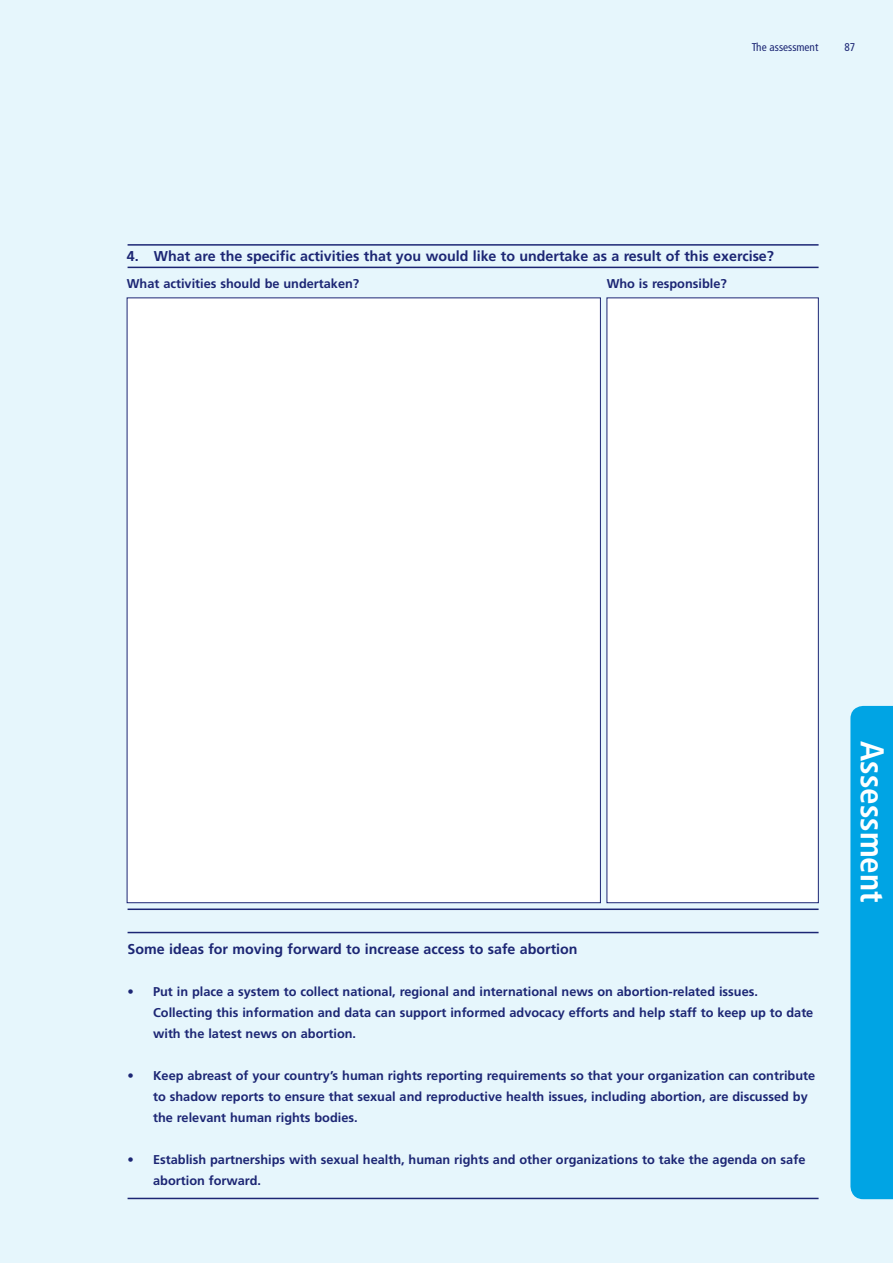
<style>
.page{position:relative;width:893px;height:1263px;background:#e6f6fc}
.page>*{position:absolute;margin:0;border:0;box-sizing:border-box;transform-origin:0 0}
.t1{font:700 condensed 33px "Frutiger";color:#fff}
.t2{font:700 14.25px "Frutiger";color:#1c2674}
.t3{font:700 12.75px/21px "Frutiger";color:#1c2674}
.t4{font:condensed 11.25px "Frutiger";color:#1c2674}
</style>
<div class="page">
<div style="left:850px;top:706px;width:43px;height:493px;background:#00a4e4"></div>
<hr style="left:128px;top:244px;width:691px;height:2px;background:#1c2674">
<hr style="left:128px;top:908px;width:691px;height:2px;background:#1c2674">
<hr style="left:128px;top:267px;width:691px;height:1px;background:#1c2674">
<hr style="left:128px;top:932px;width:691px;height:1px;background:#1c2674">
<hr style="left:128px;top:1198px;width:691px;height:1px;background:#1c2674">
<div style="left:607px;top:298px;width:212px;height:605px;background:#fff;border:1px solid #1c2674"></div>
<div style="left:127px;top:298px;width:474px;height:605px;background:#fff;border:1px solid #1c2674"></div>
<p class="t4" style="left:752px;top:41px;width:68px">The assessment</p>
<p class="t4" style="left:844px;top:41px;width:12px">87</p>
<p class="t2" style="left:127px;top:248px;width:649px">4. What are the specific activities that you would like to undertake as a result of this exercise?</p>
<p class="t3" style="left:127px;top:273px;width:234px">What activities should be undertaken?</p>
<p class="t3" style="left:607px;top:273px;width:122px">Who is responsible?</p>
<p class="t2" style="left:128px;top:941px;width:452px">Some ideas for moving forward to increase access to safe abortion</p>
<p class="t3" style="left:153px;top:981px;width:662px;text-indent:-26px">• Put in place a system to collect national, regional and international news on abortion-related issues.<br>Collecting this information and data can support informed advocacy efforts and help staff to keep up to date with the latest news on abortion.</p>
<p class="t3" style="left:153px;top:1065px;width:663px;text-indent:-26px">• Keep abreast of your country’s human rights reporting requirements so that your organization can contribute to shadow reports to ensure that sexual and reproductive health issues, including abortion, are discussed by the relevant human rights bodies.</p>
<p class="t3" style="left:153px;top:1149px;width:654px;text-indent:-26px">• Establish partnerships with sexual health, human rights and other organizations to take the agenda on safe abortion forward.</p>
<h1 class="t1" style="left:892px;top:741px;width:163px;rotate:90deg">Assessment</h1>
</div>
